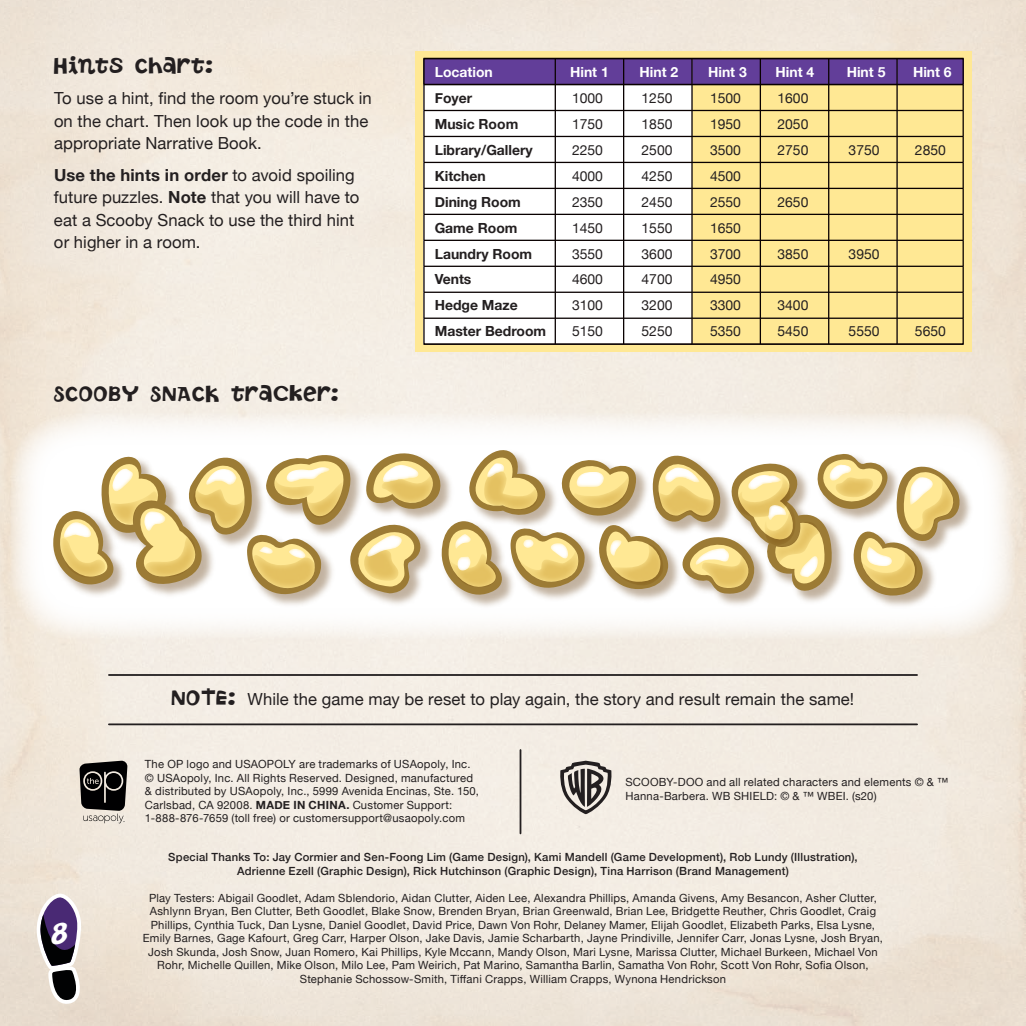
<style>
.page{position:relative;width:1026px;height:1026px;background:#fff}
.page>*{position:absolute;margin:0;border:0;box-sizing:border-box;transform-origin:0 0}
.t1{font:27px "Butter Finger";letter-spacing:.03em;color:#231f20}
.t2{font:27px "CC Zoinks";color:#fff}
.t3{font:16.65px/22.5px "Helvetica Neue";letter-spacing:.005em;color:#231f20}
.t4{font:13.95px "Helvetica Neue";color:#231f20}
.t5{font:700 13.95px "Helvetica Neue";color:#231f20}
.t6{font:700 13.95px "Helvetica Neue";color:#fff}
.t7{font:11.25px/13.5px "Helvetica Neue";letter-spacing:.02em;color:#231f20}
.t8{font:500 11.25px/13.5px "Helvetica Neue";letter-spacing:.025em;color:#231f20;text-align:center}
.s1{font-weight:700}
.s2{font-family:"Butter Finger";font-size:27px}
</style>
<div class="page">
<img style="left:0;top:0;width:1026px;height:1026px">
<div style="left:415px;top:51px;width:557px;height:301px;background:#ffe894"></div>
<svg style="left:34px;top:890px;width:52px;height:118px;background:#9c919b"></svg>
<div style="left:424px;top:59px;width:268px;height:285px;background:#fff"></div>
<div style="left:424px;top:59px;width:539px;height:26px;background:#623e99"></div>
<hr style="left:555px;top:59px;width:1px;height:285px;background:#090000">
<hr style="left:623px;top:59px;width:1px;height:285px;background:#090000">
<hr style="left:691px;top:59px;width:2px;height:285px;background:#090000">
<hr style="left:760px;top:59px;width:1px;height:285px;background:#090000">
<hr style="left:828px;top:59px;width:1px;height:285px;background:#090000">
<hr style="left:896px;top:59px;width:2px;height:285px;background:#090000">
<hr style="left:424px;top:58px;width:539px;height:1px;background:#090000">
<hr style="left:424px;top:84px;width:539px;height:1px;background:#090000">
<hr style="left:424px;top:110px;width:539px;height:1px;background:#090000">
<hr style="left:424px;top:136px;width:539px;height:1px;background:#090000">
<hr style="left:424px;top:162px;width:539px;height:1px;background:#090000">
<hr style="left:424px;top:188px;width:539px;height:1px;background:#090000">
<hr style="left:424px;top:214px;width:539px;height:1px;background:#090000">
<hr style="left:424px;top:240px;width:539px;height:1px;background:#090000">
<hr style="left:424px;top:266px;width:539px;height:1px;background:#090000">
<hr style="left:424px;top:292px;width:539px;height:1px;background:#090000">
<hr style="left:424px;top:318px;width:539px;height:1px;background:#090000">
<hr style="left:424px;top:344px;width:539px;height:1px;background:#090000">
<svg style="left:11px;top:413px;width:1004px;height:227px;fill:#fbf9f5"></svg>
<img style="left:50px;top:508px;width:3px;height:93px">
<img style="left:438px;top:603px;width:81px;height:8px">
<img style="left:596px;top:603px;width:82px;height:4px">
<img style="left:678px;top:603px;width:93px;height:8px">
<img style="left:243px;top:603px;width:95px;height:8px">
<img style="left:507px;top:603px;width:95px;height:2px">
<img style="left:728px;top:603px;width:121px;height:5px">
<img style="left:849px;top:603px;width:90px;height:10px">
<img style="left:963px;top:463px;width:13px;height:96px">
<img style="left:347px;top:603px;width:91px;height:7px">
<svg style="left:53px;top:440px;width:910px;height:163px"></svg>
<svg style="left:79px;top:761px;width:49px;height:62px;background:#56534f"></svg>
<svg style="left:559px;top:761px;width:53px;height:53px;background:#98938e"></svg>
<hr style="left:520px;top:750px;width:1px;height:83px;background:#231f20">
<hr style="left:109px;top:674px;width:808px;height:2px;background:#231f20">
<hr style="left:109px;top:723px;width:808px;height:2px;background:#231f20">
<h1 class="t1" style="left:54px;top:51px;width:161px">Hints Chart:</h1>
<h2 class="t3" style="left:54px;top:88px;width:319px">To use a hint, find the room you’re stuck in on the chart. Then look up the code in the appropriate Narrative Book.</h2>
<h2 class="t3" style="left:54px;top:165px;width:307px"><span class="s1">Use the hints in order</span> to avoid spoiling future puzzles. <span class="s1">Note</span> that you will have to eat a Scooby Snack to use the third hint or higher in a room.</h2>
<h1 class="t1" style="left:54px;top:379px;width:286px">SCOOBY SNACK tracker:</h1>
<p class="t6" style="left:435px;top:61px;width:60px">Location</p>
<p class="t6" style="left:570px;top:61px;width:40px">Hint 1</p>
<p class="t6" style="left:640px;top:61px;width:40px">Hint 2</p>
<p class="t6" style="left:708px;top:61px;width:40px">Hint 3</p>
<p class="t6" style="left:776px;top:61px;width:40px">Hint 4</p>
<p class="t6" style="left:847px;top:61px;width:40px">Hint 5</p>
<p class="t6" style="left:913px;top:61px;width:40px">Hint 6</p>
<p class="t5" style="left:435px;top:87px;width:39px">Foyer</p>
<p class="t4" style="left:572px;top:88px;width:32px">1000</p>
<p class="t4" style="left:642px;top:88px;width:32px">1250</p>
<p class="t4" style="left:710px;top:88px;width:32px">1500</p>
<p class="t4" style="left:777px;top:88px;width:32px">1600</p>
<p class="t5" style="left:435px;top:113px;width:85px">Music Room</p>
<p class="t4" style="left:572px;top:114px;width:32px">1750</p>
<p class="t4" style="left:642px;top:114px;width:32px">1850</p>
<p class="t4" style="left:710px;top:114px;width:32px">1950</p>
<p class="t4" style="left:777px;top:114px;width:32px">2050</p>
<p class="t5" style="left:435px;top:139px;width:100px">Library/Gallery</p>
<p class="t4" style="left:572px;top:140px;width:32px">2250</p>
<p class="t4" style="left:642px;top:140px;width:32px">2500</p>
<p class="t4" style="left:710px;top:140px;width:32px">3500</p>
<p class="t4" style="left:777px;top:140px;width:32px">2750</p>
<p class="t4" style="left:849px;top:140px;width:32px">3750</p>
<p class="t4" style="left:915px;top:140px;width:32px">2850</p>
<p class="t5" style="left:435px;top:165px;width:53px">Kitchen</p>
<p class="t4" style="left:572px;top:166px;width:32px">4000</p>
<p class="t4" style="left:642px;top:166px;width:32px">4250</p>
<p class="t4" style="left:710px;top:166px;width:32px">4500</p>
<p class="t5" style="left:435px;top:191px;width:88px">Dining Room</p>
<p class="t4" style="left:572px;top:192px;width:32px">2350</p>
<p class="t4" style="left:642px;top:192px;width:32px">2450</p>
<p class="t4" style="left:710px;top:192px;width:32px">2550</p>
<p class="t4" style="left:777px;top:192px;width:32px">2650</p>
<p class="t5" style="left:435px;top:217px;width:84px">Game Room</p>
<p class="t4" style="left:572px;top:218px;width:32px">1450</p>
<p class="t4" style="left:642px;top:218px;width:32px">1550</p>
<p class="t4" style="left:710px;top:218px;width:32px">1650</p>
<p class="t5" style="left:435px;top:243px;width:99px">Laundry Room</p>
<p class="t4" style="left:572px;top:243px;width:32px">3550</p>
<p class="t4" style="left:642px;top:243px;width:32px">3600</p>
<p class="t4" style="left:710px;top:243px;width:32px">3700</p>
<p class="t4" style="left:777px;top:243px;width:32px">3850</p>
<p class="t4" style="left:849px;top:243px;width:32px">3950</p>
<p class="t5" style="left:435px;top:269px;width:38px">Vents</p>
<p class="t4" style="left:572px;top:269px;width:32px">4600</p>
<p class="t4" style="left:642px;top:269px;width:32px">4700</p>
<p class="t4" style="left:710px;top:269px;width:32px">4950</p>
<p class="t5" style="left:435px;top:294px;width:85px">Hedge Maze</p>
<p class="t4" style="left:572px;top:295px;width:32px">3100</p>
<p class="t4" style="left:642px;top:295px;width:32px">3200</p>
<p class="t4" style="left:710px;top:295px;width:32px">3300</p>
<p class="t4" style="left:777px;top:295px;width:32px">3400</p>
<p class="t5" style="left:435px;top:320px;width:113px">Master Bedroom</p>
<p class="t4" style="left:572px;top:321px;width:32px">5150</p>
<p class="t4" style="left:642px;top:321px;width:32px">5250</p>
<p class="t4" style="left:710px;top:321px;width:32px">5350</p>
<p class="t4" style="left:777px;top:321px;width:32px">5450</p>
<p class="t4" style="left:849px;top:321px;width:32px">5550</p>
<p class="t4" style="left:915px;top:321px;width:32px">5650</p>
<h2 class="t3" style="left:172px;top:688px;width:684px"><span class="s2">NOTE:</span> While the game may be reset to play again, the story and result remain the same!</h2>
<h1 class="t2" style="left:52px;top:919px;width:17px">8</h1>
<p class="t7" style="left:145px;top:758px;width:336px">The OP logo and USAOPOLY are trademarks of USAopoly, Inc. © USAopoly, Inc. All Rights Reserved. Designed, manufactured &amp; distributed by USAopoly, Inc., 5999 Avenida Encinas, Ste. 150, Carlsbad, CA 92008. <span class="s1">MADE IN CHINA.</span> Customer Support:<br>1-888-876-7659 (toll free) or customersupport@usaopoly.com</p>
<p class="t7" style="left:625px;top:776px;width:324px">SCOOBY-DOO and all related characters and elements © &amp; ™<br>Hanna-Barbera. WB SHIELD: © &amp; ™ WBEI. (s20)</p>
<p class="t8" style="left:168px;top:849px;width:691px">Special Thanks To: Jay Cormier and Sen-Foong Lim (Game Design), Kami Mandell (Game Development), Rob Lundy (Illustration),<br>Adrienne Ezell (Graphic Design), Rick Hutchinson (Graphic Design), Tina Harrison (Brand Management)</p>
<p class="t7" style="left:143px;top:892px;width:742px;text-align:center">Play Testers: Abigail Goodlet, Adam Sblendorio, Aidan Clutter, Aiden Lee, Alexandra Phillips, Amanda Givens, Amy Besancon, Asher Clutter, Ashlynn Bryan, Ben Clutter, Beth Goodlet, Blake Snow, Brenden Bryan, Brian Greenwald, Brian Lee, Bridgette Reuther, Chris Goodlet, Craig Phillips, Cynthia Tuck, Dan Lysne, Daniel Goodlet, David Price, Dawn Von Rohr, Delaney Mamer, Elijah Goodlet, Elizabeth Parks, Elsa Lysne, Emily Barnes, Gage Kafourt, Greg Carr, Harper Olson, Jake Davis, Jamie Scharbarth, Jayne Prindiville, Jennifer Carr, Jonas Lysne, Josh Bryan, Josh Skunda, Josh Snow, Juan Romero, Kai Phillips, Kyle Mccann, Mandy Olson, Mari Lysne, Marissa Clutter, Michael Burkeen, Michael Von Rohr, Michelle Quillen, Mike Olson, Milo Lee, Pam Weirich, Pat Marino, Samantha Barlin, Samatha Von Rohr, Scott Von Rohr, Sofia Olson, Stephanie Schossow-Smith, Tiffani Crapps, William Crapps, Wynona Hendrickson</p>
</div>
